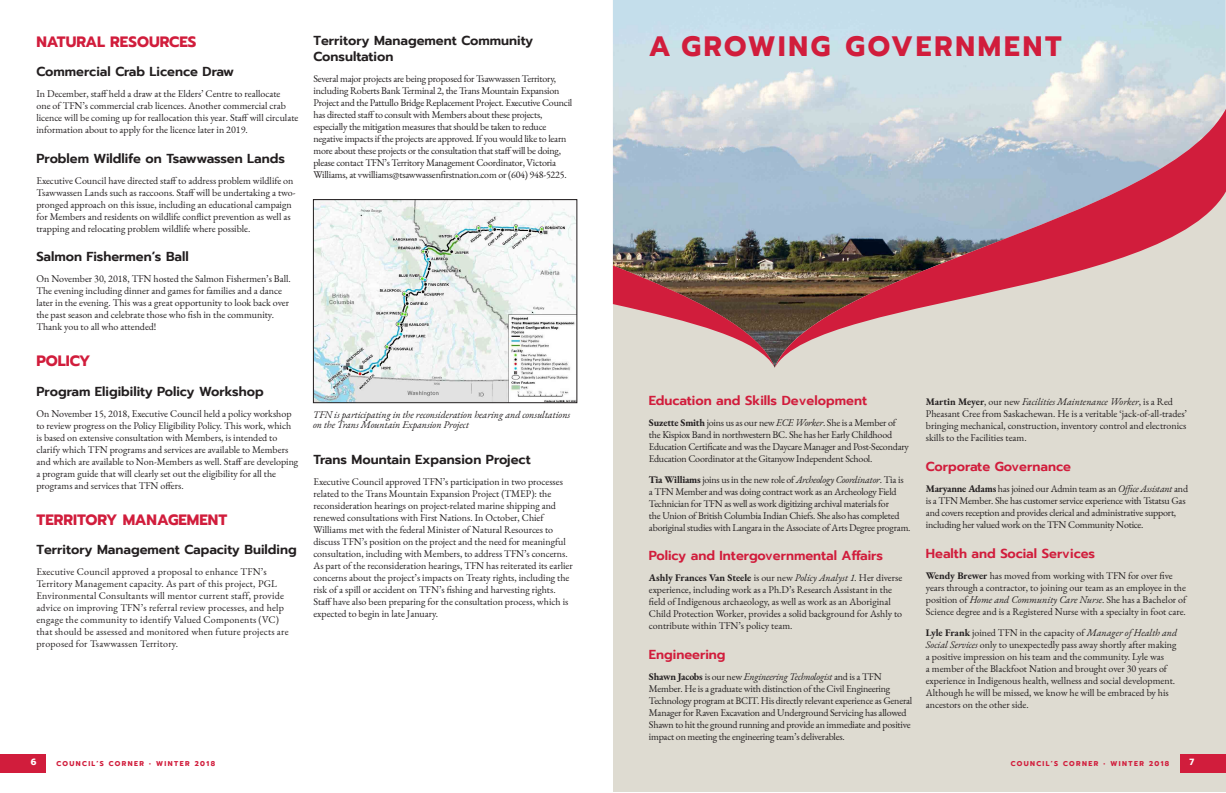
<style>
.page{position:relative;width:1226px;height:793px;background:#fff}
.page>*{position:absolute;margin:0;border:0;box-sizing:border-box;transform-origin:0 0}
.Heading_1{font:700 28px "Prompt";letter-spacing:.1em;color:#d11d3c}
.Heading_2{font:700 15px "Prompt";color:#d11d3c}
.Heading_3{font:600 13px/16px "Prompt";color:#231f20}
.Heading_3-2{font:600 13px "Prompt";color:#d11d3c}
.body_text{font:10px/12px "EB Garamond";color:#231f20}
.body_text-2{font:10px/12px "EB Garamond";letter-spacing:-.02em;color:#231f20}
.body_text-3{font:10px/12px "EB Garamond";letter-spacing:.02em;color:#231f20}
.captions{font:italic 10px/10.5px "EB Garamond";color:#231f20}
.body_text-4{font:700 9px "Prompt";color:#fff}
.body_text-5{font:700 7px "Prompt";letter-spacing:.2em;color:#d11d3c}
.s1{font-weight:700}
.s2{font-style:italic}
</style>
<div class="page">
<div style="left:612px;top:0;width:612px;height:791px;background:#dedbd1"></div>
<div style="left:612px;top:0;width:612px;height:77px;background:#c7dee7"></div>
<svg style="left:612px;top:77px;width:612px;height:291px"></svg>
<div style="left:1179px;top:754px;width:45px;height:18px;background:#d11d3c"></div>
<div style="left:0;top:754px;width:45px;height:18px;background:#d11d3c"></div>
<img style="left:315px;top:201px;width:260px;height:200px">
<div style="left:313px;top:199px;width:264px;height:204px;border:1px solid #231f20"></div>
<p class="Heading_2" style="left:36px;top:30px;width:161px">NATURAL RESOURCES</p>
<p class="Heading_3" style="left:36px;top:64px;width:199px">Commercial Crab Licence Draw</p>
<p class="body_text" style="left:36px;top:88px;width:263px">In December, staff held a draw at the Elders’ Centre to reallocate<br>one of TFN’s commercial crab licences. Another commercial crab licence will be coming up for reallocation this year. Staff will circulate information about to apply for the licence later in 2019.</p>
<p class="Heading_3" style="left:36px;top:150px;width:250px">Problem Wildlife on Tsawwassen Lands</p>
<p class="body_text" style="left:36px;top:174px;width:260px">Executive Council have directed staff to address problem wildlife on Tsawwassen Lands such as raccoons. Staff will be undertaking a two&shy;pronged approach on this issue, including an educational campaign for Members and residents on wildlife conflict prevention as well as trapping and relocating problem wildlife where possible.</p>
<p class="Heading_3" style="left:36px;top:249px;width:154px">Salmon Fishermen’s Ball</p>
<p class="body_text" style="left:36px;top:273px;width:256px">On November 30, 2018, TFN hosted the Salmon Fishermen’s Ball.<br>The evening including dinner and games for families and a dance later in the evening. This was a great opportunity to look back over the past season and celebrate those who fish in the community.<br>Thank you to all who attended!</p>
<p class="Heading_2" style="left:36px;top:350px;width:56px">POLICY</p>
<p class="Heading_3" style="left:36px;top:383px;width:229px">Program Eligibility Policy Workshop</p>
<p class="body_text" style="left:36px;top:407px;width:263px">On November 15, 2018, Executive Council held a policy workshop to review progress on the Policy Eligibility Policy. This work, which is based on extensive consultation with Members, is intended to clarify which TFN programs and services are available to Members and which are available to Non-Members as well. Staff are developing a program guide that will clearly set out the eligibility for all the programs and services that TFN offers.</p>
<p class="Heading_2" style="left:36px;top:508px;width:192px">TERRITORY MANAGEMENT</p>
<p class="Heading_3" style="left:36px;top:542px;width:262px">Territory Management Capacity Building</p>
<p class="body_text-3" style="left:36px;top:566px;width:253px">Executive Council approved a proposal to enhance TFN’s Territory Management capacity. As part of this project, PGL Environmental Consultants will mentor current staff, provide advice on improving TFN’s referral review processes, and help engage the community to identify Valued Components (VC) that should be assessed and monitored when future projects are proposed for Tsawwassen Territory.</p>
<p class="Heading_3" style="left:313px;top:33px;width:221px">Territory Management Community<br>Consultation</p>
<p class="body_text-2" style="left:313px;top:73px;width:260px">Several major projects are being proposed for Tsawwassen Territory, including Roberts Bank Terminal 2, the Trans Mountain Expansion Project and the Pattullo Bridge Replacement Project. Executive Council has directed staff to consult with Members about these projects, especially the mitigation measures that should be taken to reduce negative impacts if the projects are approved. If you would like to learn more about these projects or the consultation that staff will be doing, please contact TFN’s Territory Management Coordinator, Victoria Williams, at vwilliams@tsawwassenfirstnation.com or (604) 948-5225.</p>
<p class="captions" style="left:313px;top:409px;width:259px">TFN is participating in the reconsideration hearing and consultations on the Trans Mountain Expansion Project</p>
<p class="Heading_3" style="left:313px;top:451px;width:219px">Trans Mountain Expansion Project</p>
<p class="body_text" style="left:313px;top:475px;width:261px">Executive Council approved TFN’s participation in two processes related to the Trans Mountain Expansion Project (TMEP): the reconsideration hearings on project-related marine shipping and renewed consultations with First Nations. In October, Chief Williams met with the federal Minister of Natural Resources to discuss TFN’s position on the project and the need for meaningful consultation, including with Members, to address TFN’s concerns.<br>As part of the reconsideration hearings, TFN has reiterated its earlier concerns about the project’s impacts on Treaty rights, including the risk of a spill or accident on TFN’s fishing and harvesting rights.<br>Staff have also been preparing for the consultation process, which is expected to begin in late January.</p>
<p class="Heading_1" style="left:648px;top:26px;width:414px">A GROWING GOVERNMENT</p>
<p class="Heading_3-2" style="left:648px;top:391px;width:219px">Education and Skills Development</p>
<p class="body_text-2" style="left:648px;top:417px;width:261px"><span class="s1">Suzette Smith</span> joins us as our new <span class="s2">ECE Worker</span>. She is a Member of the Kispiox Band in northwestern BC. She has her Early Childhood Education Certificate and was the Daycare Manager and Post-Secondary Education Coordinator at the Gitanyow Independent School.</p>
<p class="body_text-2" style="left:648px;top:474px;width:263px"><span class="s1">Tia Williams</span> joins us in the new role of <span class="s2">Archeology Coordinator</span>. Tia is<br>a TFN Member and was doing contract work as an Archeology Field Technician for TFN as well as work digitizing archival materials for<br>the Union of British Columbia Indian Chiefs. She also has completed aboriginal studies with Langara in the Associate of Arts Degree program.</p>
<p class="Heading_3-2" style="left:648px;top:546px;width:235px">Policy and Intergovernmental Affairs</p>
<p class="body_text" style="left:648px;top:572px;width:255px"><span class="s1">Ashly Frances Van Steele</span> is our new <span class="s2">Policy Analyst 1.</span> Her diverse experience, including work as a Ph.D’s Research Assistant in the field of Indigenous archaeology, as well as work as an Aboriginal Child Protection Worker, provides a solid background for Ashly to contribute within TFN’s policy team.</p>
<p class="Heading_3-2" style="left:648px;top:645px;width:78px">Engineering</p>
<p class="body_text-2" style="left:648px;top:671px;width:265px"><span class="s1">Shawn Jacobs</span> is our new <span class="s2">Engineering Technologist</span> and is a TFN Member. He is a graduate with distinction of the Civil Engineering Technology program at BCIT. His directly relevant experience as General Manager for Raven Excavation and Underground Servicing has allowed Shawn to hit the ground running and provide an immediate and positive impact on meeting the engineering team’s deliverables.</p>
<p class="body_text" style="left:925px;top:396px;width:262px"><span class="s1">Martin Meyer</span>, our new <span class="s2">Facilities Maintenance Worker</span>, is a Red Pheasant Cree from Saskachewan. He is a veritable ‘jack-of-all-trades’ bringing mechanical, construction, inventory control and electronics skills to the Facilities team.</p>
<p class="Heading_3-2" style="left:925px;top:457px;width:146px">Corporate Governance</p>
<p class="body_text-2" style="left:925px;top:483px;width:263px"><span class="s1">Maryanne Adams</span> has joined our Admin team as an <span class="s2">Office Assistant</span> and is a TFN Member. She has customer service experience with Tstatsu Gas and covers reception and provides clerical and administrative support, including her valued work on the TFN Community Notice.</p>
<p class="Heading_3-2" style="left:925px;top:543px;width:171px">Health and Social Services</p>
<p class="body_text" style="left:925px;top:569px;width:262px"><span class="s1">Wendy Brewer</span> has moved from working with TFN for over five years through a contractor, to joining our team as an employee in the position of <span class="s2">Home and Community Care Nurse</span>. She has a Bachelor of Science degree and is a Registered Nurse with a specialty in foot care.</p>
<p class="body_text" style="left:925px;top:626px;width:253px"><span class="s1">Lyle Frank</span> joined TFN in the capacity of <span class="s2">Manager of Health and Social Services</span> only to unexpectedly pass away shortly after making a positive impression on his team and the community. Lyle was<br>a member of the Blackfoot Nation and brought over 30 years of experience in Indigenous health, wellness and social development.<br>Although he will be missed, we know he will be embraced by his ancestors on the other side.</p>
<p class="body_text-4" style="left:31px;top:755px;width:7px">6</p>
<p class="body_text-5" style="left:56px;top:758px;width:160px">COUNCIL’S CORNER • WINTER 2018</p>
<p class="body_text-5" style="left:1010px;top:758px;width:160px">COUNCIL’S CORNER • WINTER 2018</p>
<p class="body_text-4" style="left:1188px;top:755px;width:6px">7</p>
</div>
